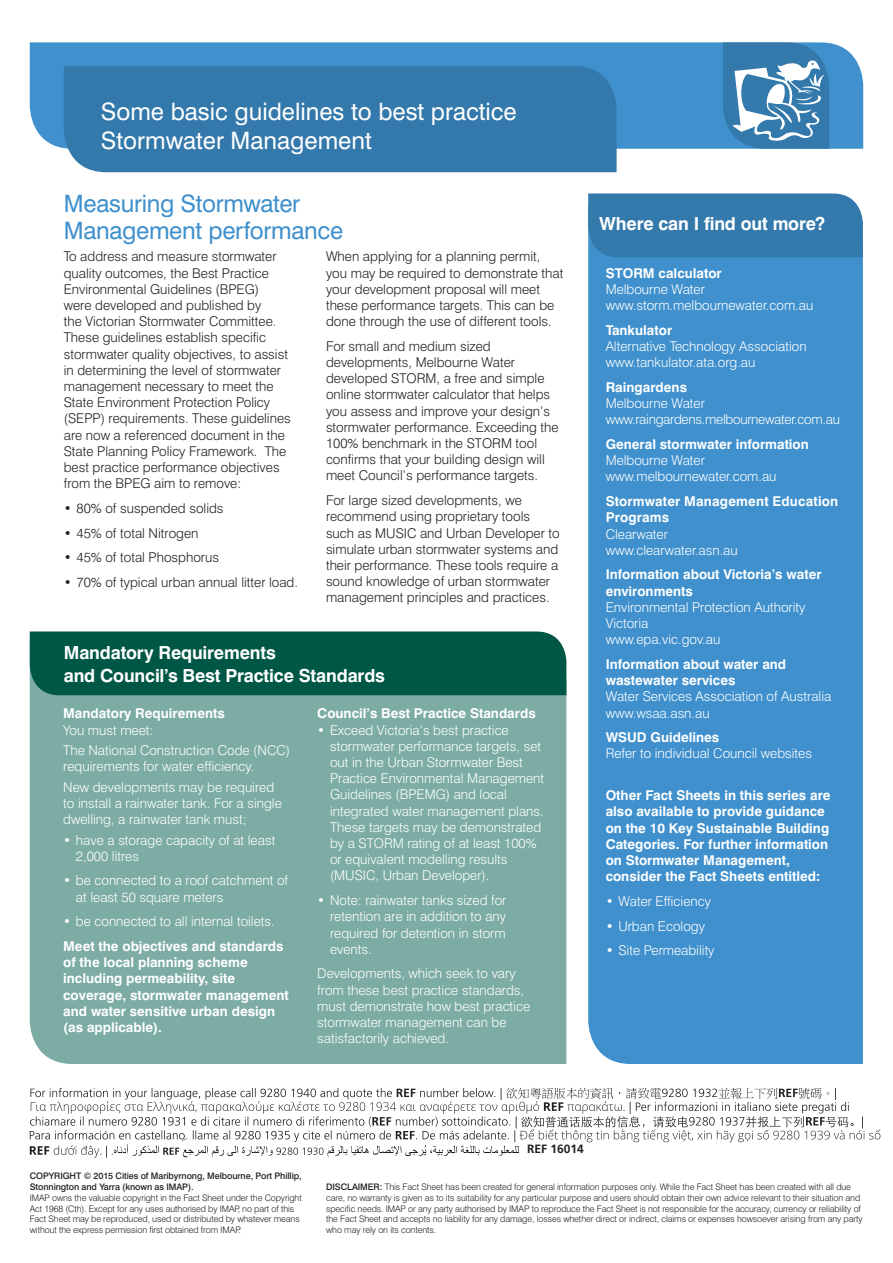
<style>
.page{position:relative;width:893px;height:1263px;background:#fff}
.page>*{position:absolute;margin:0;border:0;box-sizing:border-box;transform-origin:0 0}
.t1{font:24px/28.8px "Swiss 721 BT";color:#fff}
.t2{font:24px/27px "Swiss 721 BT";letter-spacing:-.01em;color:#3f90cd}
.t3{font:700 18px/22.5px "Swiss 721 BT";letter-spacing:-.01em;color:#fff}
.t4{font:300 13.5px/16.2px "Swiss 721 BT";color:#231f20}
.t5{font:300 13.5px/16.2px "Swiss 721 BT";color:#fff}
.t6{font:700 13.5px/16.2px "Swiss 721 BT";color:#fff}
.t7{font:300 13.5px/16.2px "Swiss 721 BT";letter-spacing:-.02em;color:#fff}
.t8{font:700 12px "Frutiger";color:#231f20}
.t9{font:300 9px/10.8px "Swiss 721 BT";letter-spacing:-.01em;color:#231f20}
.t10{font:500 9px/10.8px "Swiss 721 BT";letter-spacing:-.01em;color:#231f20}
.s1{font-weight:500}
</style>
<div class="page">
<div style="left:30px;top:695px;width:536px;height:369px;background:#7caca4"></div>
<div style="left:30px;top:631px;width:536px;height:64px;background:#005746"></div>
<svg style="left:588px;top:257px;width:275px;height:807px;background:#4996cf"></svg>
<div style="left:588px;top:193px;width:275px;height:64px;background:#3479ac"></div>
<div style="left:30px;top:42px;width:833px;height:107px;background:#3f90cd"></div>
<div style="left:64px;top:66px;width:553px;height:106px;background:#3479ac"></div>
<svg style="left:723px;top:42px;width:106px;height:107px"></svg>
<svg style="left:30px;top:1088px;width:850px;height:70px"></svg>
<h1 class="t1" style="left:101px;top:97px;width:417px">Some basic guidelines to best practice<br>Stormwater Management</h1>
<h1 class="t2" style="left:64px;top:190px;width:281px">Measuring Stormwater<br>Management performance</h1>
<p class="t4" style="left:64px;top:248px;width:229px">To address and measure stormwater quality outcomes, the Best Practice Environmental Guidelines (BPEG)<br>were developed and published by<br>the Victorian Stormwater Committee.<br>These guidelines establish specific stormwater quality objectives, to assist in determining the level of stormwater management necessary to meet the State Environment Protection Policy (SEPP) requirements. These guidelines are now a referenced document in the State Planning Policy Framework. The best practice performance objectives from the BPEG aim to remove:</p>
<p class="t4" style="left:64px;top:500px;width:161px">• 80% of suspended solids</p>
<p class="t4" style="left:64px;top:524px;width:136px">• 45% of total Nitrogen</p>
<p class="t4" style="left:64px;top:549px;width:157px">• 45% of total Phosphorus</p>
<p class="t4" style="left:64px;top:574px;width:236px">• 70% of typical urban annual litter load.</p>
<p class="t4" style="left:326px;top:248px;width:239px">When applying for a planning permit, you may be required to demonstrate that your development proposal will meet these performance targets. This can be done through the use of different tools.</p>
<p class="t4" style="left:326px;top:338px;width:234px">For small and medium sized developments, Melbourne Water developed STORM, a free and simple online stormwater calculator that helps you assess and improve your design’s stormwater performance. Exceeding the 100% benchmark in the STORM tool confirms that your building design will meet Council’s performance targets.</p>
<p class="t4" style="left:326px;top:492px;width:235px">For large sized developments, we recommend using proprietary tools such as MUSIC and Urban Developer to simulate urban stormwater systems and their performance. These tools require a sound knowledge of urban stormwater management principles and practices.</p>
<h2 class="t3" style="left:64px;top:641px;width:323px">Mandatory Requirements<br>and Council’s Best Practice Standards</h2>
<p class="t6" style="left:63px;top:705px;width:163px">Mandatory Requirements</p>
<p class="t5" style="left:63px;top:719px;width:228px;line-height:20.4px">You must meet:<br>The National Construction Code (NCC)</p>
<p class="t5" style="left:63px;top:756px;width:212px;line-height:20.4px">requirements for water efficiency.<br>New developments may be required</p>
<p class="t5" style="left:63px;top:795px;width:220px">to install a rainwater tank. For a single dwelling, a rainwater tank must;</p>
<p class="t5" style="left:76px;top:831px;width:201px;text-indent:-13px">• have a storage capacity of at least<br>2,000 litres</p>
<p class="t5" style="left:76px;top:872px;width:214px;text-indent:-13px">• be connected to a roof catchment of at least 50 square meters</p>
<p class="t5" style="left:63px;top:913px;width:213px">• be connected to all internal toilets.</p>
<p class="t6" style="left:63px;top:938px;width:227px">Meet the objectives and standards of the local planning scheme including permeability, site coverage, stormwater management and water sensitive urban design (as applicable).</p>
<p class="t6" style="left:317px;top:705px;width:220px">Council’s Best Practice Standards</p>
<p class="t5" style="left:330px;top:721px;width:216px;text-indent:-13px">• Exceed Victoria’s best practice stormwater performance targets, set out in the Urban Stormwater Best Practice Environmental Management Guidelines (BPEMG) and local integrated water management plans.<br>These targets may be demonstrated by a STORM rating of at least 100% or equivalent modelling results (MUSIC, Urban Developer).</p>
<p class="t5" style="left:330px;top:892px;width:178px;text-align:justify;text-indent:-13px">• Note: rainwater tanks sized for retention are in addition to any required for detention in storm events.</p>
<p class="t5" style="left:317px;top:965px;width:214px">Developments, which seek to vary from these best practice standards, must demonstrate how best practice stormwater management can be satisfactorily achieved.</p>
<h2 class="t3" style="left:599px;top:213px;width:227px">Where can I find out more?</h2>
<p class="t6" style="left:606px;top:265px;width:118px">STORM calculator</p>
<p class="t5" style="left:606px;top:281px;width:209px">Melbourne Water www.storm.melbournewater.com.au</p>
<p class="t6" style="left:606px;top:322px;width:68px">Tankulator</p>
<p class="t5" style="left:606px;top:338px;width:202px">Alternative Technology Association www.tankulator.ata.org.au</p>
<p class="t6" style="left:606px;top:379px;width:83px">Raingardens</p>
<p class="t7" style="left:606px;top:395px;width:236px">Melbourne Water www.raingardens.melbournewater.com.au</p>
<p class="t6" style="left:606px;top:436px;width:205px">General stormwater information</p>
<p class="t5" style="left:606px;top:452px;width:172px">Melbourne Water www.melbournewater.com.au</p>
<p class="t6" style="left:606px;top:493px;width:234px">Stormwater Management Education<br>Programs</p>
<p class="t5" style="left:606px;top:525px;width:134px">Clearwater www.clearwater.asn.au</p>
<p class="t6" style="left:606px;top:566px;width:217px">Information about Victoria’s water environments</p>
<p class="t5" style="left:606px;top:599px;width:201px">Environmental Protection Authority<br>Victoria<br>www.epa.vic.gov.au</p>
<p class="t6" style="left:606px;top:656px;width:182px">Information about water and wastewater services</p>
<p class="t5" style="left:606px;top:688px;width:227px">Water Services Association of Australia www.wsaa.asn.au</p>
<p class="t6" style="left:606px;top:729px;width:115px">WSUD Guidelines</p>
<p class="t5" style="left:606px;top:745px;width:208px">Refer to individual Council websites</p>
<p class="t6" style="left:606px;top:787px;width:226px">Other Fact Sheets in this series are also available to provide guidance on the 10 Key Sustainable Building Categories. For further information on Stormwater Management, consider the Fact Sheets entitled:</p>
<p class="t5" style="left:606px;top:893px;width:107px">• Water Efficiency</p>
<p class="t5" style="left:606px;top:917px;width:101px">• Urban Ecology</p>
<p class="t5" style="left:606px;top:942px;width:110px">• Site Permeability</p>
<p class="t8" style="left:527px;top:1142px;width:58px">REF 16014</p>
<p class="t10" style="left:30px;top:1170px;width:273px">COPYRIGHT © 2015 Cities of Maribyrnong, Melbourne, Port Phillip,<br>Stonnington and Yarra (known as IMAP).</p>
<p class="t9" style="left:30px;top:1192px;width:274px">IMAP owns the valuable copyright in the Fact Sheet under the Copyright Act 1968 (Cth). Except for any uses authorised by IMAP, no part of this Fact Sheet may be reproduced, used or distributed by whatever means without the express permission first obtained from IMAP.</p>
<p class="t9" style="left:326px;top:1181px;width:538px"><span class="s1">DISCLAIMER:</span> This Fact Sheet has been created for general information purposes only. While the Fact Sheet has been created with all due care, no warranty is given as to its suitability for any particular purpose and users should obtain their own advice relevant to their situation and specific needs. IMAP or any party authorised by IMAP to reproduce the Fact Sheet is not responsible for the accuracy, currency or reliability of the Fact Sheet and accepts no liability for any damage, losses whether direct or indirect, claims or expenses howsoever arising from any party who may rely on its contents.</p>
</div>
